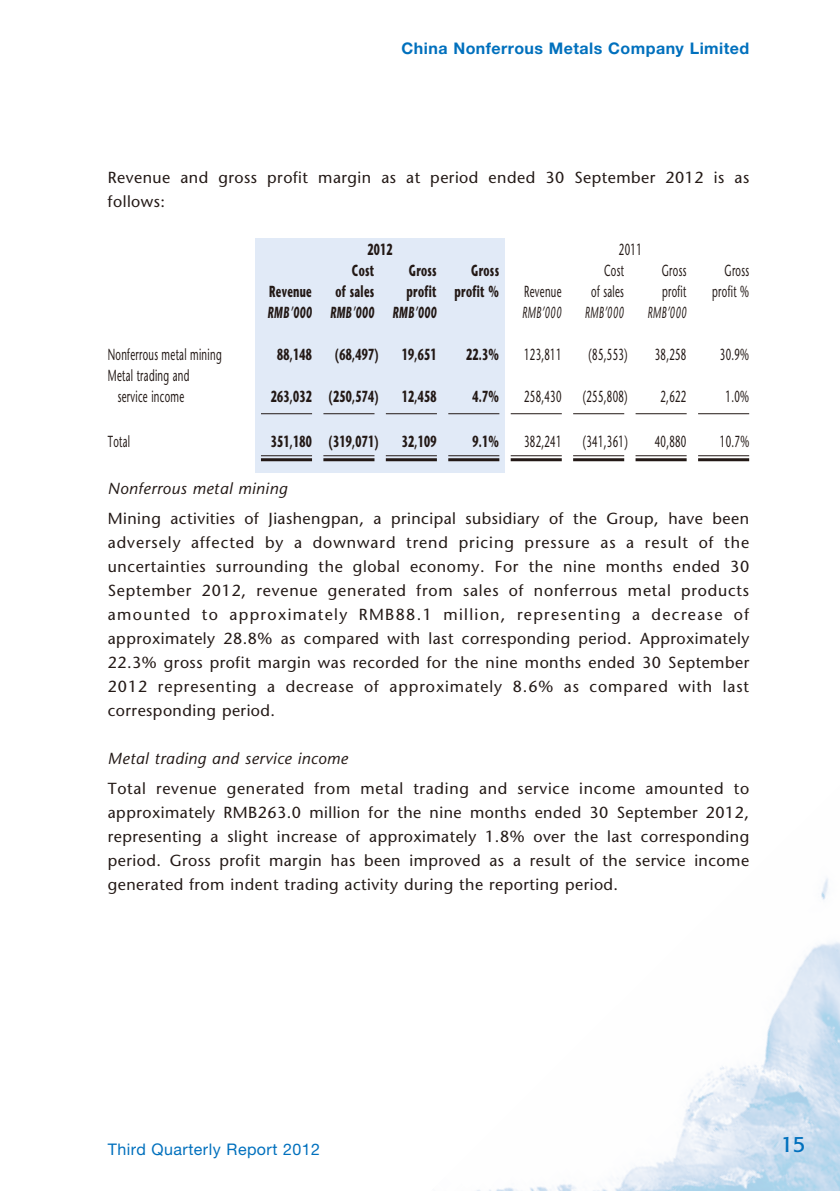
<style>
.page{position:relative;width:840px;height:1191px;background:#fff}
.page>*{position:absolute;margin:0;border:0;box-sizing:border-box;transform-origin:0 0}
.t1{font:22px "Formata";color:#0070bd}
.t2{font:500 16px/24px "Stone Sans Std";letter-spacing:.03em;color:#231916;text-align:justify}
.t3{font:500 16px/21px "Stone Sans Std";letter-spacing:.03em;color:#231916;text-align:center;scale:.6 1}
.t4{font:700 16px "Stone Sans Std";letter-spacing:.03em;color:#231916;scale:.6 1}
.t5{font:italic 500 16px "Stone Sans Std";letter-spacing:.03em;color:#231916}
.t6{font:700 16px "Helvetica Neue LT Std";letter-spacing:.03em;color:#0070bd}
.t7{font:16px "Helvetica Neue LT Std";letter-spacing:.03em;color:#0070bd}
.t8{font:italic 700 16px "Stone Sans Std";letter-spacing:.03em;color:#231916;scale:.6 1}
.t9{font:italic 500 16px "Stone Sans Std";letter-spacing:.03em;color:#231916;scale:.6 1}
</style>
<div class="page">
<img style="left:476px;top:878px;width:363px;height:313px">
<div style="left:255px;top:238px;width:249px;height:234px;background:#e1eaf7"></div>
<hr style="left:261px;top:413px;width:51px;height:1px;background:#231916">
<hr style="left:323px;top:413px;width:51px;height:1px;background:#231916">
<hr style="left:385px;top:413px;width:51px;height:1px;background:#231916">
<hr style="left:448px;top:413px;width:51px;height:1px;background:#231916">
<hr style="left:510px;top:413px;width:51px;height:1px;background:#231916">
<hr style="left:573px;top:413px;width:51px;height:1px;background:#231916">
<hr style="left:635px;top:413px;width:51px;height:1px;background:#231916">
<hr style="left:697px;top:413px;width:51px;height:1px;background:#231916">
<hr style="left:261px;top:455px;width:51px;height:1px;background:#231916">
<hr style="left:261px;top:458px;width:51px;height:3px;background:#231916">
<hr style="left:323px;top:455px;width:51px;height:1px;background:#231916">
<hr style="left:323px;top:458px;width:51px;height:3px;background:#231916">
<hr style="left:385px;top:455px;width:51px;height:1px;background:#231916">
<hr style="left:385px;top:458px;width:51px;height:3px;background:#231916">
<hr style="left:448px;top:455px;width:51px;height:1px;background:#231916">
<hr style="left:448px;top:458px;width:51px;height:3px;background:#231916">
<hr style="left:510px;top:455px;width:51px;height:1px;background:#231916">
<hr style="left:510px;top:458px;width:51px;height:3px;background:#231916">
<hr style="left:572px;top:455px;width:52px;height:1px;background:#231916">
<hr style="left:572px;top:458px;width:52px;height:3px;background:#231916">
<hr style="left:635px;top:455px;width:51px;height:1px;background:#231916">
<hr style="left:635px;top:458px;width:51px;height:3px;background:#231916">
<hr style="left:697px;top:455px;width:51px;height:1px;background:#231916">
<hr style="left:697px;top:458px;width:51px;height:3px;background:#231916">
<p class="t6" style="left:401px;top:39px;width:349px">China Nonferrous Metals Company Limited</p>
<p class="t2" style="left:108px;top:166px;width:642px">Revenue and gross profit margin as at period ended 30 September 2012 is as follows:</p>
<p class="t4" style="left:367px;top:240px;width:43px">2012</p>
<p class="t3" style="left:618px;top:239px;width:40px">2011</p>
<p class="t4" style="left:352px;top:261px;width:39px">Cost</p>
<p class="t4" style="left:408px;top:261px;width:48px">Gross</p>
<p class="t4" style="left:471px;top:261px;width:48px">Gross</p>
<p class="t3" style="left:603px;top:260px;width:35px">Cost</p>
<p class="t3" style="left:661px;top:260px;width:42px">Gross</p>
<p class="t3" style="left:724px;top:260px;width:42px">Gross</p>
<p class="t4" style="left:269px;top:282px;width:72px">Revenue</p>
<p class="t4" style="left:335px;top:282px;width:66px">of sales</p>
<p class="t4" style="left:406px;top:282px;width:155px">profit profit %</p>
<p class="t3" style="left:524px;top:281px;width:64px">Revenue</p>
<p class="t3" style="left:591px;top:281px;width:56px">of sales</p>
<p class="t3" style="left:661px;top:281px;width:42px">profit</p>
<p class="t3" style="left:711px;top:281px;width:63px">profit %</p>
<p class="t8" style="left:267px;top:303px;width:283px">RMB’000 RMB’000 RMB’000</p>
<p class="t9" style="left:522px;top:303px;width:67px">RMB’000</p>
<p class="t9" style="left:584px;top:303px;width:67px">RMB’000</p>
<p class="t9" style="left:647px;top:303px;width:67px">RMB’000</p>
<p class="t3" style="left:108px;top:344px;width:191px">Nonferrous metal mining</p>
<p class="t4" style="left:277px;top:345px;width:59px">88,148</p>
<p class="t4" style="left:335px;top:345px;width:75px">(68,497)</p>
<p class="t4" style="left:401px;top:345px;width:59px">19,651</p>
<p class="t4" style="left:466px;top:345px;width:56px">22.3%</p>
<p class="t3" style="left:523px;top:344px;width:64px">123,811</p>
<p class="t3" style="left:588px;top:344px;width:67px">(85,553)</p>
<p class="t3" style="left:654px;top:344px;width:54px">38,258</p>
<p class="t3" style="left:719px;top:344px;width:50px">30.9%</p>
<p class="t3" style="left:108px;top:365px;width:137px">Metal trading and service income</p>
<p class="t4" style="left:270px;top:387px;width:182px">263,032 (250,574)</p>
<p class="t4" style="left:401px;top:387px;width:59px">12,458</p>
<p class="t4" style="left:472px;top:387px;width:46px">4.7%</p>
<p class="t3" style="left:524px;top:386px;width:64px">258,430</p>
<p class="t3" style="left:582px;top:386px;width:76px">(255,808)</p>
<p class="t3" style="left:660px;top:386px;width:45px">2,622</p>
<p class="t3" style="left:725px;top:386px;width:41px">1.0%</p>
<p class="t3" style="left:108px;top:431px;width:39px">Total</p>
<p class="t4" style="left:270px;top:432px;width:182px">351,180 (319,071)</p>
<p class="t4" style="left:401px;top:432px;width:59px">32,109</p>
<p class="t4" style="left:472px;top:432px;width:46px">9.1%</p>
<p class="t3" style="left:524px;top:431px;width:64px">382,241</p>
<p class="t3" style="left:582px;top:431px;width:76px">(341,361)</p>
<p class="t3" style="left:654px;top:431px;width:54px">40,880</p>
<p class="t3" style="left:719px;top:431px;width:50px">10.7%</p>
<p class="t5" style="left:108px;top:479px;width:181px">Nonferrous metal mining</p>
<p class="t2" style="left:108px;top:506px;width:642px">Mining activities of Jiashengpan, a principal subsidiary of the Group, have been adversely affected by a downward trend pricing pressure as a result of the uncertainties surrounding the global economy. For the nine months ended 30<br>September 2012, revenue generated from sales of nonferrous metal products amounted to approximately RMB88.1 million, representing a decrease of approximately 28.8% as compared with last corresponding period. Approximately 22.3% gross profit margin was recorded for the nine months ended 30 September 2012 representing a decrease of approximately 8.6% as compared with last corresponding period.</p>
<p class="t5" style="left:108px;top:749px;width:241px">Metal trading and service income</p>
<p class="t2" style="left:108px;top:776px;width:642px">Total revenue generated from metal trading and service income amounted to approximately RMB263.0 million for the nine months ended 30 September 2012, representing a slight increase of approximately 1.8% over the last corresponding period. Gross profit margin has been improved as a result of the service income generated from indent trading activity during the reporting period.</p>
<p class="t7" style="left:108px;top:1139px;width:214px">Third Quarterly Report 2012</p>
<h1 class="t1" style="left:780px;top:1131px;width:27px">15</h1>
</div>
